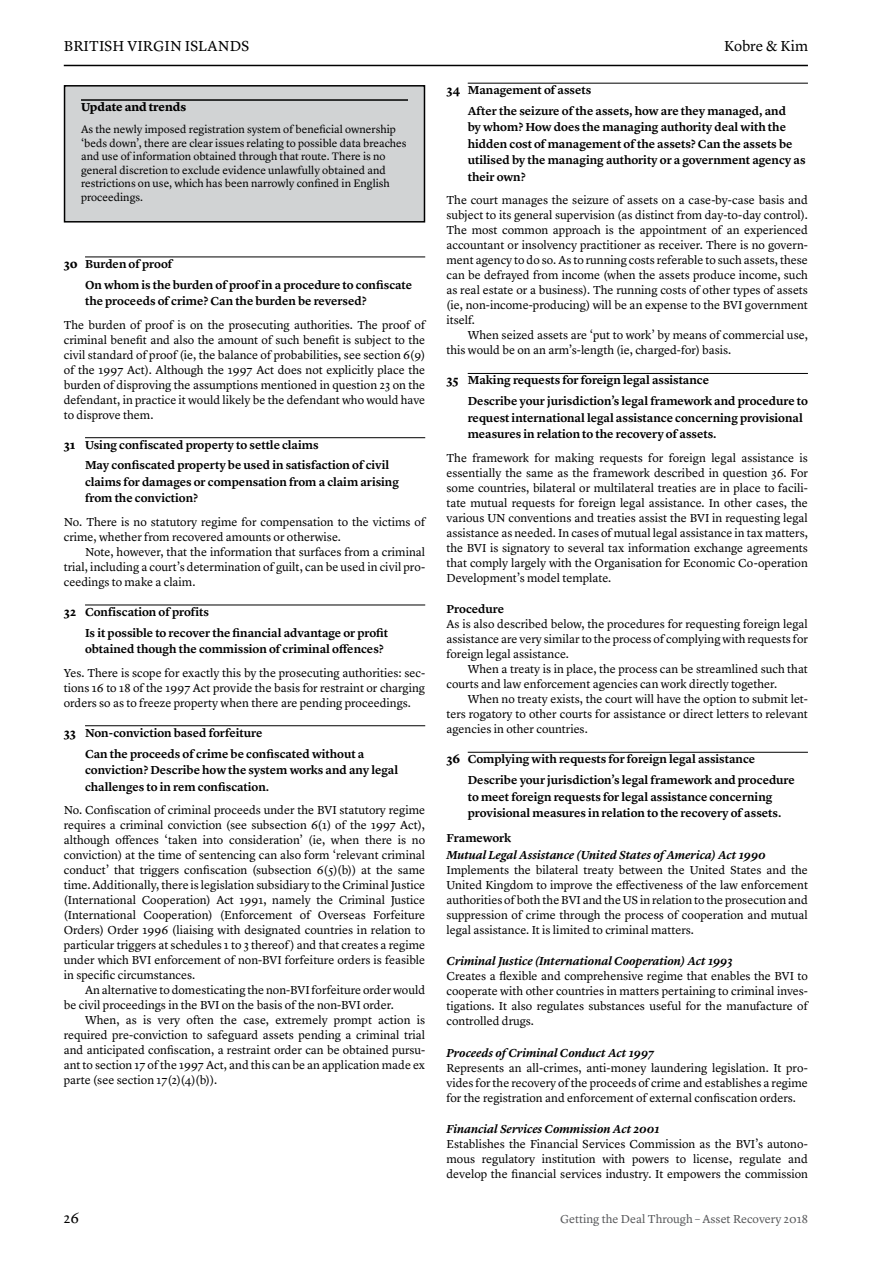
<style>
.page{position:relative;width:893px;height:1263px;background:#fff}
.page>*{position:absolute;margin:0;border:0;box-sizing:border-box;transform-origin:0 0}
.t1{font:15px "Lyon Text";letter-spacing:.015em;color:#000}
.t2{font:12px/15px "Lyon Text";color:#000;text-align:justify}
.t3{font:600 12px/20.7px "Lyon Text";color:#000}
.t4{font:italic 600 12px "Lyon Text";letter-spacing:-.005em;color:#000}
.t5{font:12px "Lyon Text";color:#58595b}
.t6{font:700 12px "Lyon Text";letter-spacing:-.005em;color:#000}
.t7{font:11.25px/13.5px "Lyon Text";color:#000}
.s1{font-weight:700}
</style>
<div class="page">
<hr style="left:64px;top:65px;width:744px;height:1px;background:#000">
<hr style="left:85px;top:257px;width:340px;height:1px;background:#000">
<hr style="left:85px;top:437px;width:340px;height:1px;background:#000">
<hr style="left:85px;top:605px;width:340px;height:1px;background:#000">
<hr style="left:85px;top:725px;width:340px;height:1px;background:#000">
<hr style="left:468px;top:83px;width:340px;height:1px;background:#000">
<hr style="left:468px;top:373px;width:340px;height:1px;background:#000">
<hr style="left:468px;top:752px;width:340px;height:1px;background:#000">
<div style="left:65px;top:86px;width:359px;height:136px;background:#d1d3d4"></div>
<hr style="left:81px;top:99px;width:327px;height:2px;background:#000">
<div style="left:64px;top:85px;width:361px;height:138px;border:2px solid #000"></div>
<p class="t1" style="left:64px;top:35px;width:187px">BRITISH VIRGIN ISLANDS</p>
<p class="t1" style="left:724px;top:35px;width:85px">Kobre &amp; Kim</p>
<p class="t6" style="left:81px;top:98px;width:107px">Update and trends</p>
<p class="t7" style="left:81px;top:122px;width:327px">As the newly imposed registration system of beneficial ownership ‘beds down’, there are clear issues relating to possible data breaches and use of information obtained through that route. There is no general discretion to exclude evidence unlawfully obtained and restrictions on use, which has been narrowly confined in English proceedings.</p>
<p class="t3" style="left:85px;top:253px;width:329px;text-indent:-21px"><span class="s1">30</span> Burden of proof<br>On whom is the burden of proof in a procedure to confiscate</p>
<p class="t3" style="left:85px;top:290px;width:283px">the proceeds of crime? Can the burden be reversed?</p>
<p class="t2" style="left:64px;top:316px;width:363px">The burden of proof is on the prosecuting authorities. The proof of criminal benefit and also the amount of such benefit is subject to the civil standard of proof (ie, the balance of probabilities, see section 6(9) of the 1997 Act). Although the 1997 Act does not explicitly place the burden of disproving the assumptions mentioned in question 23 on the defendant, in practice it would likely be the defendant who would have to disprove them.</p>
<p class="t3" style="left:85px;top:433px;width:306px;text-indent:-21px"><span class="s1">31</span> Using confiscated property to settle claims<br>May confiscated property be used in satisfaction of civil</p>
<p class="t3" style="left:85px;top:473px;width:315px;line-height:16.5px">claims for damages or compensation from a claim arising from the conviction?</p>
<p class="t2" style="left:64px;top:513px;width:363px">No. There is no statutory regime for compensation to the victims of crime, whether from recovered amounts or otherwise.</p>
<p class="t2" style="left:64px;top:543px;width:363px;text-indent:21px">Note, however, that the information that surfaces from a criminal trial, including a court’s determination of guilt, can be used in civil pro&shy;ceedings to make a claim.</p>
<p class="t3" style="left:85px;top:601px;width:305px;text-indent:-21px"><span class="s1">32</span> Confiscation of profits<br>Is it possible to recover the financial advantage or profit</p>
<p class="t3" style="left:85px;top:638px;width:300px">obtained though the commission of criminal offences?</p>
<p class="t2" style="left:64px;top:664px;width:363px">Yes. There is scope for exactly this by the prosecuting authorities: sec&shy;tions 16 to 18 of the 1997 Act provide the basis for restraint or charging orders so as to freeze property when there are pending proceedings.</p>
<p class="t3" style="left:85px;top:721px;width:281px;text-indent:-21px"><span class="s1">33</span> Non-conviction based forfeiture<br>Can the proceeds of crime be confiscated without a</p>
<p class="t3" style="left:85px;top:761px;width:315px;line-height:16.5px">conviction? Describe how the system works and any legal challenges to in rem confiscation.</p>
<p class="t2" style="left:64px;top:801px;width:363px">No. Confiscation of criminal proceeds under the BVI statutory regime requires a criminal conviction (see subsection 6(1) of the 1997 Act), although offences ‘taken into consideration’ (ie, when there is no conviction) at the time of sentencing can also form ‘relevant criminal conduct’ that triggers confiscation (subsection 6(5)(b)) at the same time. Additionally, there is legislation subsidiary to the Criminal Justice (International Cooperation) Act 1991, namely the Criminal Justice (International Cooperation) (Enforcement of Overseas Forfeiture Orders) Order 1996 (liaising with designated countries in relation to particular triggers at schedules 1 to 3 thereof ) and that creates a regime under which BVI enforcement of non-BVI forfeiture orders is feasible in specific circumstances.</p>
<p class="t2" style="left:64px;top:981px;width:363px;text-indent:21px">An alternative to domesticating the non-BVI forfeiture order would be civil proceedings in the BVI on the basis of the non-BVI order.</p>
<p class="t2" style="left:64px;top:1011px;width:363px;text-indent:21px">When, as is very often the case, extremely prompt action is required pre-conviction to safeguard assets pending a criminal trial and anticipated confiscation, a restraint order can be obtained pursu&shy;ant to section 17 of the 1997 Act, and this can be an application made ex parte (see section 17(2)(4)(b)).</p>
<p class="t3" style="left:468px;top:79px;width:320px;text-indent:-21px"><span class="s1">34</span> Management of assets<br>After the seizure of the assets, how are they managed, and</p>
<p class="t3" style="left:468px;top:118px;width:339px;line-height:16.5px">by whom? How does the managing authority deal with the hidden cost of management of the assets? Can the assets be utilised by the managing authority or a government agency as their own?</p>
<p class="t2" style="left:446px;top:192px;width:363px">The court manages the seizure of assets on a case-by-case basis and subject to its general supervision (as distinct from day-to-day control).<br>The most common approach is the appointment of an experienced accountant or insolvency practitioner as receiver. There is no govern&shy;ment agency to do so. As to running costs referable to such assets, these can be defrayed from income (when the assets produce income, such as real estate or a business). The running costs of other types of assets (ie, non-income-producing) will be an expense to the BVI government itself.</p>
<p class="t2" style="left:446px;top:327px;width:363px;text-indent:21px">When seized assets are ‘put to work’ by means of commercial use, this would be on an arm’s-length (ie, charged-for) basis.</p>
<p class="t3" style="left:468px;top:369px;width:342px;text-indent:-21px"><span class="s1">35</span> Making requests for foreign legal assistance<br>Describe your jurisdiction’s legal framework and procedure to</p>
<p class="t3" style="left:468px;top:408px;width:337px;line-height:16.5px">request international legal assistance concerning provisional measures in relation to the recovery of assets.</p>
<p class="t2" style="left:446px;top:449px;width:363px">The framework for making requests for foreign legal assistance is essentially the same as the framework described in question 36. For some countries, bilateral or multilateral treaties are in place to facili&shy;tate mutual requests for foreign legal assistance. In other cases, the various UN conventions and treaties assist the BVI in requesting legal assistance as needed. In cases of mutual legal assistance in tax matters, the BVI is signatory to several tax information exchange agreements that comply largely with the Organisation for Economic Co-operation Development’s model template.</p>
<p class="t3" style="left:446px;top:598px;width:59px">Procedure</p>
<p class="t2" style="left:446px;top:616px;width:363px">As is also described below, the procedures for requesting foreign legal assistance are very similar to the process of complying with requests for foreign legal assistance.</p>
<p class="t2" style="left:446px;top:661px;width:363px;text-indent:21px">When a treaty is in place, the process can be streamlined such that courts and law enforcement agencies can work directly together.</p>
<p class="t2" style="left:446px;top:691px;width:363px;text-indent:21px">When no treaty exists, the court will have the option to submit let&shy;ters rogatory to other courts for assistance or direct letters to relevant agencies in other countries.</p>
<p class="t3" style="left:468px;top:748px;width:329px;text-indent:-21px"><span class="s1">36</span> Complying with requests for foreign legal assistance<br>Describe your jurisdiction’s legal framework and procedure</p>
<p class="t3" style="left:468px;top:787px;width:315px;line-height:16.5px">to meet foreign requests for legal assistance concerning provisional measures in relation to the recovery of assets.</p>
<p class="t3" style="left:446px;top:827px;width:66px">Framework</p>
<p class="t4" style="left:446px;top:845px;width:321px">Mutual Legal Assistance (United States of America) Act 1990</p>
<p class="t2" style="left:446px;top:861px;width:363px">Implements the bilateral treaty between the United States and the United Kingdom to improve the effectiveness of the law enforcement authorities of both the BVI and the US in relation to the prosecution and suppression of crime through the process of cooperation and mutual legal assistance. It is limited to criminal matters.</p>
<p class="t4" style="left:446px;top:952px;width:287px">Criminal Justice (International Cooperation) Act 1993</p>
<p class="t2" style="left:446px;top:967px;width:363px">Creates a flexible and comprehensive regime that enables the BVI to cooperate with other countries in matters pertaining to criminal inves&shy;tigations. It also regulates substances useful for the manufacture of controlled drugs.</p>
<p class="t4" style="left:446px;top:1043px;width:210px">Proceeds of Criminal Conduct Act 1997</p>
<p class="t2" style="left:446px;top:1059px;width:363px">Represents an all-crimes, anti-money laundering legislation. It pro&shy;vides for the recovery of the proceeds of crime and establishes a regime for the registration and enforcement of external confiscation orders.</p>
<p class="t4" style="left:446px;top:1120px;width:215px">Financial Services Commission Act 2001</p>
<p class="t2" style="left:446px;top:1135px;width:363px">Establishes the Financial Services Commission as the BVI’s autono&shy;mous regulatory institution with powers to license, regulate and develop the financial services industry. It empowers the commission</p>
<p class="t1" style="left:64px;top:1207px;width:17px">26</p>
<p class="t5" style="left:560px;top:1210px;width:249px">Getting the Deal Through – Asset Recovery 2018</p>
</div>
